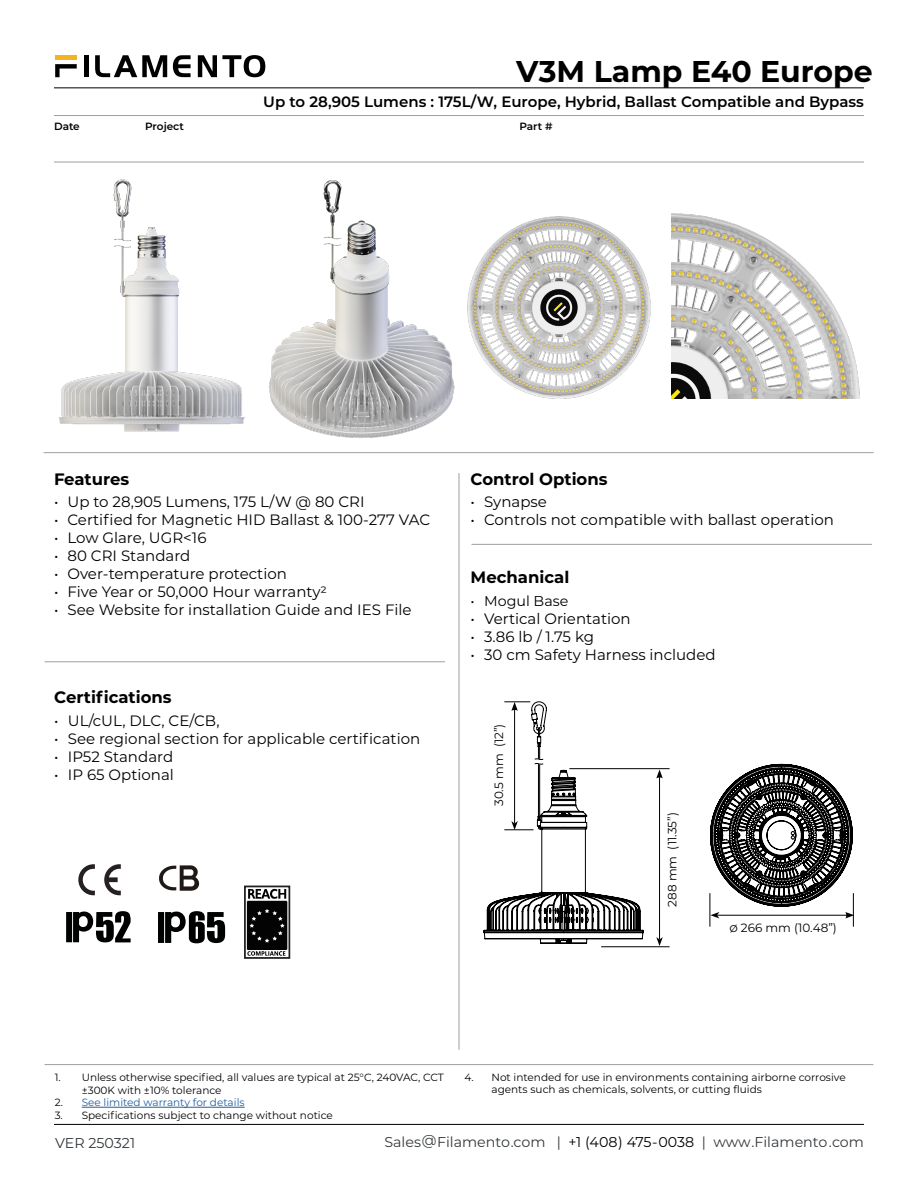
<style>
.page{position:relative;width:918px;height:1188px;background:#fff}
.page>*{position:absolute;margin:0;border:0;box-sizing:border-box;transform-origin:0 0}
.t1{font:700 30px "Montserrat";color:#000}
.t2{font:700 16.5px "Montserrat";color:#000}
.t3{font:15px "Montserrat";color:#000101}
.t4{font:15px "Montserrat";color:#000}
.t5{font:600 15px "Montserrat";color:#000}
.t6{font:14.25px "Montserrat";color:#34383b}
.t7{font:14.25px "Montserrat";color:#000101}
.t8{font:12px "Montserrat";color:#000}
.t9{font:10.5px/12.6px "Montserrat";color:#000101}
.t10{font:10.5px/12.6px "Montserrat";color:#000}
.t11{font:10.5px "Montserrat";color:#215e9e}
.t12{font:600 10.5px "Montserrat";color:#000}
.s1{color:#000}
</style>
<div class="page">
<div style="left:55px;top:55px;width:22px;height:5px;background:#f4b320"></div>
<div style="left:84px;top:55px;width:5px;height:22px;background:#000"></div>
<svg style="left:95px;top:55px;width:72px;height:22px"></svg>
<svg style="left:173px;top:55px;width:18px;height:22px"></svg>
<svg style="left:198px;top:55px;width:67px;height:22px"></svg>
<svg style="left:55px;top:64px;width:22px;height:13px"></svg>
<hr style="left:54px;top:87px;width:810px;height:1px;background:#000">
<hr style="left:54px;top:1124px;width:810px;height:1px;background:#000">
<hr style="left:54px;top:115px;width:810px;height:1px;background:#9d9fa2">
<hr style="left:54px;top:162px;width:810px;height:1px;background:#9d9fa2">
<img style="left:58px;top:179px;width:187px;height:253px">
<img style="left:268px;top:180px;width:187px;height:258px">
<hr style="left:569px;top:768px;width:101px;height:1px;background:#000">
<hr style="left:601px;top:946px;width:69px;height:1px;background:#000">
<hr style="left:659px;top:776px;width:1px;height:164px;background:#000">
<svg style="left:656px;top:937px;width:7px;height:9px"></svg>
<svg style="left:656px;top:770px;width:7px;height:8px"></svg>
<hr style="left:853px;top:893px;width:1px;height:34px;background:#000">
<hr style="left:710px;top:893px;width:1px;height:34px;background:#000">
<svg style="left:710px;top:763px;width:144px;height:155px"></svg>
<svg style="left:484px;top:701px;width:160px;height:243px"></svg>
<hr style="left:459px;top:473px;width:1px;height:577px;background:#9d9fa2">
<hr style="left:471px;top:544px;width:401px;height:1px;background:#9d9fa2">
<hr style="left:44px;top:452px;width:830px;height:1px;background:#9d9fa2">
<hr style="left:45px;top:661px;width:400px;height:1px;background:#9d9fa2">
<svg style="left:78px;top:864px;width:17px;height:31px"></svg>
<svg style="left:104px;top:864px;width:17px;height:31px"></svg>
<svg style="left:66px;top:911px;width:65px;height:31px"></svg>
<svg style="left:158px;top:911px;width:67px;height:32px"></svg>
<div style="left:244px;top:886px;width:46px;height:73px;border:2px solid #221f20"></div>
<div style="left:247px;top:901px;width:40px;height:49px;background:#030303"></div>
<svg style="left:250px;top:909px;width:35px;height:34px"></svg>
<svg style="left:248px;top:889px;width:38px;height:10px"></svg>
<svg style="left:247px;top:951px;width:38px;height:6px"></svg>
<svg style="left:159px;top:865px;width:40px;height:26px"></svg>
<hr style="left:45px;top:1064px;width:828px;height:1px;background:#9d9fa2">
<hr style="left:82px;top:1107px;width:163px;height:1px;background:#215e9e">
<img style="left:467px;top:216px;width:184px;height:183px">
<img style="left:672px;top:213px;width:188px;height:186px">
<h1 class="t1" style="left:698px;top:43px;width:168px">V3M Lamp</h1>
<h1 class="t1" style="left:516px;top:50px;width:358px">V3M Lamp E40 Europe</h1>
<p class="t5" style="left:263px;top:91px;width:602px">Up to 28,905 Lumens : 175L/W, Europe, Hybrid, Ballast Compatible and Bypass</p>
<p class="t12" style="left:54px;top:118px;width:27px">Date</p>
<p class="t12" style="left:145px;top:118px;width:40px">Project</p>
<p class="t12" style="left:519px;top:118px;width:35px">Part #</p>
<p class="t2" style="left:54px;top:467px;width:77px">Features</p>
<p class="t3" style="left:54px;top:492px;width:312px">• Up to 28,905 Lumens, 175 L/W @ 80 CRI</p>
<p class="t3" style="left:54px;top:510px;width:378px">• Certified for Magnetic HID Ballast &amp; 100-277 VAC</p>
<p class="t3" style="left:54px;top:528px;width:154px">• Low Glare, UGR&lt;16</p>
<p class="t3" style="left:54px;top:546px;width:138px">• 80 CRI Standard</p>
<p class="t3" style="left:54px;top:564px;width:234px">• Over-temperature protection</p>
<p class="t3" style="left:54px;top:582px;width:275px">• Five Year or 50,000 Hour warranty2</p>
<p class="t3" style="left:54px;top:600px;width:359px">• See Website for installation Guide and IES File</p>
<p class="t2" style="left:54px;top:685px;width:119px">Certifications</p>
<p class="t4" style="left:54px;top:710px;width:167px">• UL/cUL, DLC, CE/CB,</p>
<p class="t4" style="left:54px;top:728px;width:367px">• See regional section for applicable certification</p>
<p class="t4" style="left:54px;top:746px;width:120px">• IP52 Standard</p>
<p class="t4" style="left:54px;top:764px;width:121px">• IP 65 Optional</p>
<p class="t2" style="left:471px;top:467px;width:138px">Control Options</p>
<p class="t3" style="left:471px;top:492px;width:78px">• Synapse</p>
<p class="t3" style="left:471px;top:510px;width:365px">• Controls not compatible with ballast operation</p>
<p class="t2" style="left:471px;top:566px;width:100px">Mechanical</p>
<p class="t7" style="left:471px;top:591px;width:99px">• Mogul Base</p>
<p class="t3" style="left:471px;top:608px;width:162px">• Vertical Orientation</p>
<p class="t3" style="left:471px;top:626px;width:125px">• 3.86 lb / 1.75 kg</p>
<p class="t3" style="left:471px;top:644px;width:247px">• 30 cm Safety Harness included</p>
<p class="t8" style="left:491px;top:806px;width:84px;rotate:-90deg">30.5 mm (12”)</p>
<p class="t8" style="left:664px;top:907px;width:96px;rotate:-90deg">288 mm (11.35”)</p>
<p class="t8" style="left:729px;top:919px;width:109px">Ø 266 mm (10.48”)</p>
<p class="t9" style="left:82px;top:1071px;width:364px;text-indent:-27px">1. Unless otherwise specified, all values are typical at 25°C, 240VAC, CCT ±300K with ±10% tolerance</p>
<p class="t11" style="left:55px;top:1095px;width:191px"><span class="s1">2.</span> See limited warranty for details</p>
<p class="t9" style="left:55px;top:1108px;width:280px">3. Specifications subject to change without notice</p>
<p class="t10" style="left:491px;top:1070px;width:356px;text-indent:-27px">4. Not intended for use in environments containing airborne corrosive agents such as chemicals, solvents, or cutting fluids</p>
<p class="t6" style="left:55px;top:1133px;width:81px">VER 250321</p>
<p class="t6" style="left:384px;top:1132px;width:481px">Sales@Filamento.com | <span class="s1">+1 (408) 475-0038</span> | www.Filamento.com</p>
</div>
